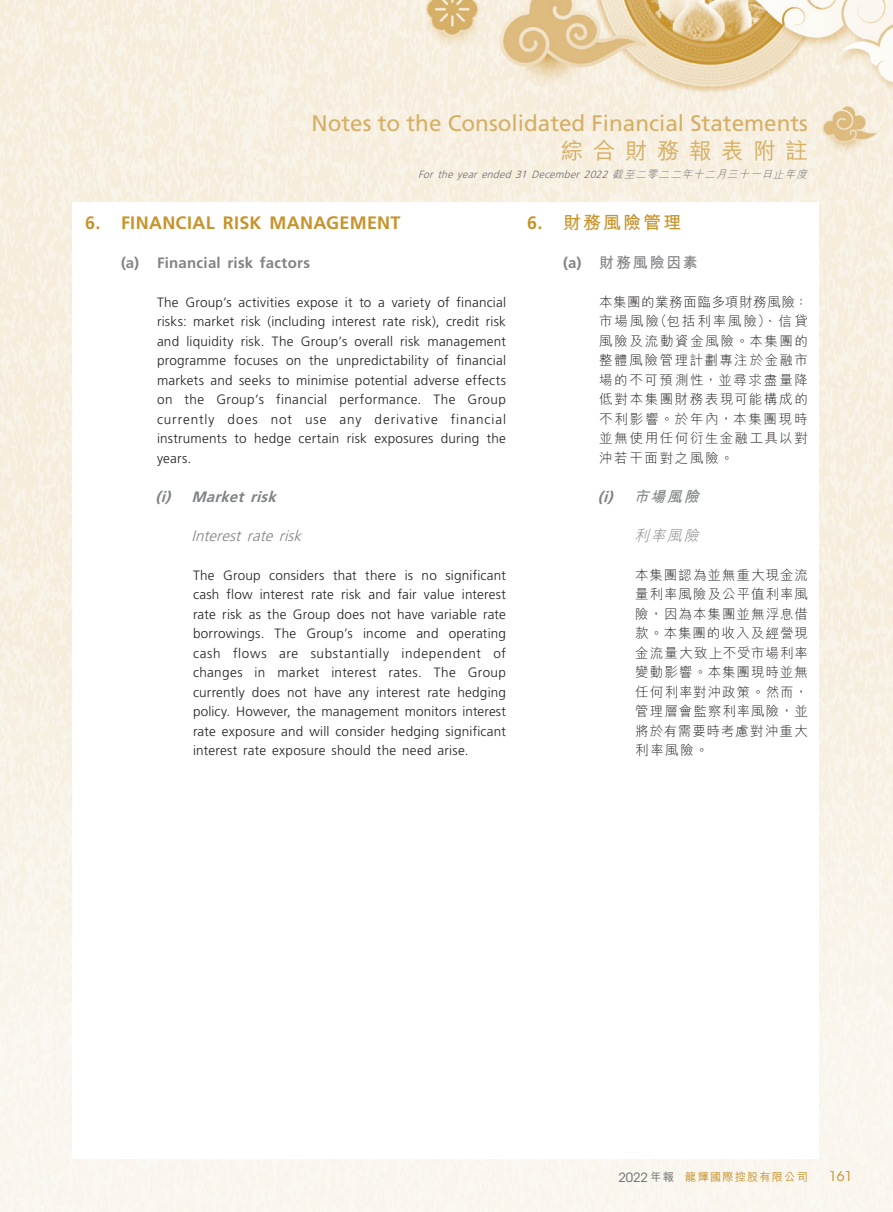
<style>
.page{position:relative;width:893px;height:1212px;background:#fff}
.page>*{position:absolute;margin:0;border:0;box-sizing:border-box;transform-origin:0 0}
.t1{font:22.5px "Frutiger LT Std";color:#d6ae64}
.t2{font:500 22.5px "M Hei HK";letter-spacing:.425em;color:#d6ae64}
._03_H1{font:700 18px "Frutiger LT Std";letter-spacing:.015em;color:#c7932b}
._03_H1-2{font:700 18px "M Hei HK";letter-spacing:.115em;color:#c7932b}
._04___H2{font:700 15px "Frutiger LT Std";letter-spacing:.02em;color:#808285}
._06_______H4{font:italic 300 15px "Frutiger LT Std";color:#808285}
._05_____H3{font:italic 700 15px "Frutiger LT Std";color:#808285}
._04___H2-2{font:700 15px "M Hei HK";letter-spacing:.115em;color:#808285}
._05_____H3-2{font:italic 700 15px "M Hei HK";color:#808285}
._06_______H4-2{font:italic 300 15px "M Hei HK";color:#808285}
._14________P6{font:300 13.5px/19.5px "Frutiger LT Std";letter-spacing:.015em;color:#231f20;text-align:justify}
._13_____P4{font:300 13.5px/19.5px "Frutiger LT Std";letter-spacing:.015em;color:#231f20;text-align:justify}
._13_____P4-2{font:300 13.5px/19.5px "M Hei HK";letter-spacing:.125em;color:#231f20;text-align:justify}
._14________P6-2{font:300 13.5px/19.5px "M Hei HK";letter-spacing:.075em;color:#231f20;text-align:justify}
.t3{font:13.5px "ITC Avant Garde Std";color:#c7932b}
.t4{font:500 11.25px "M Hei HK";letter-spacing:.1em;color:#c7932b}
.t5{font:italic 300 10.5px "Frutiger LT Std";color:#6c6d70}
.s1{font-family:"M Hei HK"}
.s2{font-family:"Frutiger LT Std"}
.s3{font-family:"ITC Avant Garde Std";font-weight:400;font-size:12.75px;color:#6c6d70}
.s4{color:#6c6d70}
</style>
<div class="page">
<img style="left:0;top:0;width:893px;height:1212px">
<div style="left:72px;top:202px;width:747px;height:957px;background:#fff"></div>
<h1 class="t1" style="left:312px;top:110px;width:498px">Notes to the Consolidated Financial Statements</h1>
<h1 class="t2" style="left:561px;top:135px;width:248px">綜合財務報表附註</h1>
<p class="t5" style="left:418px;top:168px;width:394px">For the year ended 31 December 2022 <span class="s1">截至二零二二年十二月三十一日止年度</span></p>
<p class="_03_H1" style="left:85px;top:212px;width:317px">6. FINANCIAL RISK MANAGEMENT</p>
<p class="_04___H2" style="left:121px;top:254px;width:191px">(a) Financial risk factors</p>
<p class="_13_____P4" style="left:157px;top:292px;width:350px">The Group’s activities expose it to a variety of financial risks: market risk (including interest rate risk), credit risk and liquidity risk. The Group’s overall risk management programme focuses on the unpredictability of financial markets and seeks to minimise potential adverse effects on the Group’s financial performance. The Group currently does not use any derivative financial instruments to hedge certain risk exposures during the years.</p>
<p class="_05_____H3" style="left:156px;top:488px;width:127px">(i) Market risk</p>
<p class="_06_______H4" style="left:192px;top:527px;width:116px">Interest rate risk</p>
<p class="_14________P6" style="left:193px;top:565px;width:314px">The Group considers that there is no significant cash flow interest rate risk and fair value interest rate risk as the Group does not have variable rate borrowings. The Group’s income and operating cash flows are substantially independent of changes in market interest rates. The Group currently does not have any interest rate hedging policy. However, the management monitors interest rate exposure and will consider hedging significant interest rate exposure should the need arise.</p>
<p class="_03_H1-2" style="left:527px;top:209px;width:156px"><span class="s2">6.</span> 財務風險管理</p>
<p class="_04___H2-2" style="left:563px;top:251px;width:136px"><span class="s2">(a)</span> 財務風險因素</p>
<p class="_13_____P4-2" style="left:599px;top:291px;width:210px">本集團的業務面臨多項財務風險：市場風險（包括利率風險）、信貸風險及流動資金風險。本集團的整體風險管理計劃專注於金融市場的不可預測性，並尋求盡量降低對本集團財務表現可能構成的不利影響。於年內，本集團現時並無使用任何衍生金融工具以對沖若干面對之風險。</p>
<p class="_05_____H3-2" style="left:598px;top:485px;width:108px"><span class="s2">(i)</span> 市場風險</p>
<p class="_06_______H4-2" style="left:634px;top:525px;width:72px">利率風險</p>
<p class="_14________P6-2" style="left:635px;top:564px;width:174px">本集團認為並無重大現金流量利率風險及公平值利率風險，因為本集團並無浮息借款。本集團的收入及經營現金流量大致上不受市場利率變動影響。本集團現時並無任何利率對沖政策。然而，管理層會監察利率風險，並將於有需要時考慮對沖重大利率風險。</p>
<p class="t4" style="left:618px;top:1169px;width:191px"><span class="s3">2022</span> <span class="s4">年報</span> 龍輝國際控股有限公司</p>
<p class="t3" style="left:829px;top:1168px;width:25px">161</p>
</div>
